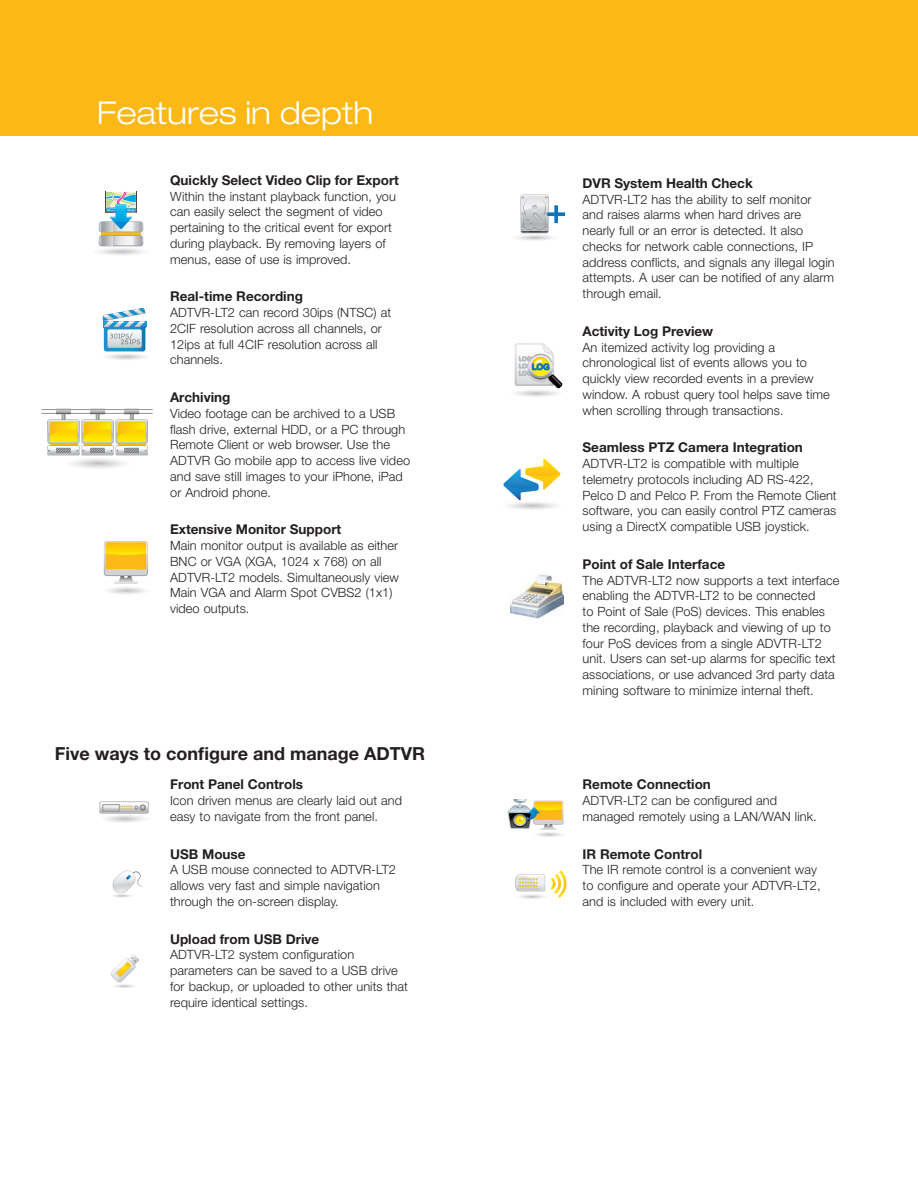
<style>
.page{position:relative;width:918px;height:1188px;background:#fff}
.page>*{position:absolute;margin:0;border:0;box-sizing:border-box;transform-origin:0 0}
.t1{font:300 expanded 31.5px "Helvetica Neue LT Pro";color:#fff}
.t2{font:700 18px "Helvetica Neue LT Pro";color:#231f20}
.t3{font:700 13.5px "Helvetica Neue LT Pro";color:#231f20}
.t4{font:300 12.75px/15.8px "Helvetica Neue LT Pro";letter-spacing:.005em;color:#231f20}
</style>
<div class="page">
<div style="left:0;top:0;width:918px;height:135px;background:#fcb814"></div>
<svg style="left:102px;top:308px;width:45px;height:52px"></svg>
<svg style="left:98px;top:191px;width:46px;height:64px"></svg>
<hr style="left:41px;top:410px;width:112px;height:1px;background:#f9fafa">
<hr style="left:41px;top:409px;width:112px;height:1px;background:#939598">
<hr style="left:41px;top:413px;width:112px;height:1px;background:#939598">
<svg style="left:47px;top:409px;width:101px;height:59px"></svg>
<svg style="left:103px;top:541px;width:45px;height:53px"></svg>
<svg style="left:517px;top:195px;width:48px;height:46px"></svg>
<svg style="left:503px;top:458px;width:58px;height:52px"></svg>
<svg style="left:99px;top:801px;width:50px;height:21px"></svg>
<div style="left:103px;top:805px;width:16px;height:6px;border:1px solid #939598"></div>
<svg style="left:112px;top:870px;width:31px;height:28px"></svg>
<svg style="left:508px;top:799px;width:56px;height:38px"></svg>
<svg style="left:515px;top:871px;width:52px;height:28px"></svg>
<svg style="left:111px;top:954px;width:28px;height:34px"></svg>
<img style="left:511px;top:574px;width:53px;height:45px">
<svg style="left:514px;top:343px;width:49px;height:54px"></svg>
<h1 class="t1" style="left:97px;top:94px;width:277px">Features in depth</h1>
<p class="t3" style="left:170px;top:172px;width:230px">Quickly Select Video Clip for Export</p>
<p class="t4" style="left:170px;top:188px;width:227px">Within the instant playback function, you can easily select the segment of video pertaining to the critical event for export during playback. By removing layers of menus, ease of use is improved.</p>
<p class="t3" style="left:170px;top:288px;width:134px">Real-time Recording</p>
<p class="t4" style="left:170px;top:304px;width:223px">ADTVR-LT2 can record 30ips (NTSC) at<br>2CIF resolution across all channels, or<br>12ips at full 4CIF resolution across all channels.</p>
<p class="t3" style="left:170px;top:389px;width:62px">Archiving</p>
<p class="t4" style="left:170px;top:405px;width:242px">Video footage can be archived to a USB flash drive, external HDD, or a PC through Remote Client or web browser. Use the ADTVR Go mobile app to access live video and save still images to your iPhone, iPad or Android phone.</p>
<p class="t3" style="left:170px;top:521px;width:173px">Extensive Monitor Support</p>
<p class="t4" style="left:170px;top:537px;width:230px">Main monitor output is available as either<br>BNC or VGA (XGA, 1024 x 768) on all<br>ADTVR-LT2 models. Simultaneously view<br>Main VGA and Alarm Spot CVBS2 (1x1) video outputs.</p>
<h2 class="t2" style="left:55px;top:742px;width:372px">Five ways to configure and manage ADTVR</h2>
<p class="t3" style="left:170px;top:776px;width:135px">Front Panel Controls</p>
<p class="t4" style="left:170px;top:792px;width:234px">Icon driven menus are clearly laid out and easy to navigate from the front panel.</p>
<p class="t3" style="left:170px;top:846px;width:77px">USB Mouse</p>
<p class="t4" style="left:170px;top:862px;width:227px">A USB mouse connected to ADTVR-LT2 allows very fast and simple navigation through the on-screen display.</p>
<p class="t3" style="left:170px;top:931px;width:151px">Upload from USB Drive</p>
<p class="t4" style="left:170px;top:947px;width:239px">ADTVR-LT2 system configuration parameters can be saved to a USB drive for backup, or uploaded to other units that require identical settings.</p>
<p class="t3" style="left:583px;top:175px;width:172px">DVR System Health Check</p>
<p class="t4" style="left:583px;top:191px;width:254px">ADTVR-LT2 has the ability to self monitor and raises alarms when hard drives are nearly full or an error is detected. It also checks for network cable connections, IP address conflicts, and signals any illegal login attempts. A user can be notified of any alarm through email.</p>
<p class="t3" style="left:583px;top:323px;width:132px">Activity Log Preview</p>
<p class="t4" style="left:583px;top:339px;width:249px">An itemized activity log providing a chronological list of events allows you to quickly view recorded events in a preview window. A robust query tool helps save time when scrolling through transactions.</p>
<p class="t3" style="left:583px;top:439px;width:222px">Seamless PTZ Camera Integration</p>
<p class="t4" style="left:583px;top:456px;width:256px">ADTVR-LT2 is compatible with multiple telemetry protocols including AD RS-422, Pelco D and Pelco P. From the Remote Client software, you can easily control PTZ cameras using a DirectX compatible USB joystick.</p>
<p class="t3" style="left:583px;top:556px;width:144px">Point of Sale Interface</p>
<p class="t4" style="left:583px;top:572px;width:258px">The ADTVR-LT2 now supports a text interface enabling the ADTVR-LT2 to be connected<br>to Point of Sale (PoS) devices. This enables the recording, playback and viewing of up to four PoS devices from a single ADVTR-LT2 unit. Users can set-up alarms for specific text associations, or use advanced 3rd party data mining software to minimize internal theft.</p>
<p class="t3" style="left:583px;top:776px;width:130px">Remote Connection</p>
<p class="t4" style="left:583px;top:792px;width:236px">ADTVR-LT2 can be configured and managed remotely using a LAN/WAN link.</p>
<p class="t3" style="left:583px;top:846px;width:121px">IR Remote Control</p>
<p class="t4" style="left:583px;top:862px;width:240px">The IR remote control is a convenient way to configure and operate your ADTVR-LT2, and is included with every unit.</p>
</div>
